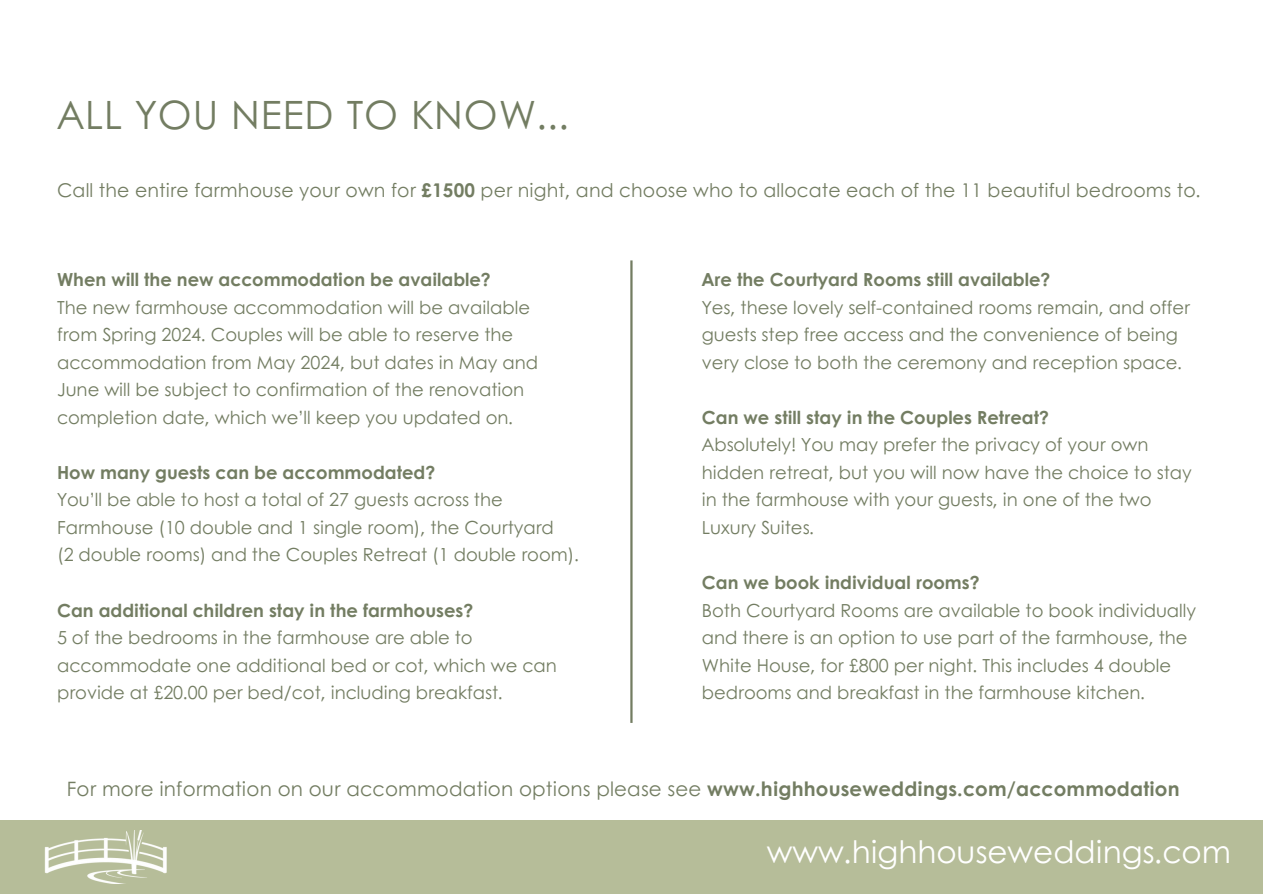
<style>
.page{position:relative;width:1263px;height:894px;background:#fff}
.page>*{position:absolute;margin:0;border:0;box-sizing:border-box;transform-origin:0 0}
.t1{font:39px "Century Gothic";letter-spacing:.025em;color:#737d62}
.t2{font:30.9px "Century Gothic";color:#fff}
.t3{font:19.8px "Century Gothic";letter-spacing:.01em;color:#737d62}
.t4{font:18.9px "Century Gothic";letter-spacing:.01em;color:#737d62}
.t5{font:18px/27.5px "Century Gothic";color:#737d62}
.s1{font-weight:700}
</style>
<div class="page">
<hr style="left:630px;top:260px;width:3px;height:462px;background:#737d62">
<div style="left:0;top:820px;width:1263px;height:73px;background:#b6bd99"></div>
<img style="left:44px;top:830px;width:123px;height:53px">
<p class="t1" style="left:57px;top:85px;width:513px">ALL YOU NEED TO KNOW...</p>
<h3 class="t4" style="left:57px;top:176px;width:1145px">Call the entire farmhouse your own for <span class="s1">£1500</span> per night, and choose who to allocate each of the 11 beautiful bedrooms to.</h3>
<h3 class="t5" style="left:57px;top:265px;width:482px"><span class="s1">When will the new accommodation be available?<br></span>The new farmhouse accommodation will be available from Spring 2024. Couples will be able to reserve the accommodation from May 2024, but dates in May and June will be subject to confirmation of the renovation completion date, which we’ll keep you updated on.</h3>
<h3 class="t5" style="left:57px;top:457px;width:523px"><span class="s1">How many guests can be accommodated?<br></span>You’ll be able to host a total of 27 guests across the Farmhouse (10 double and 1 single room), the Courtyard<br>(2 double rooms) and the Couples Retreat (1 double room).</h3>
<p class="t5" style="left:57px;top:595px;width:501px"><span class="s1">Can additional children stay in the farmhouses?<br></span>5 of the bedrooms in the farmhouse are able to accommodate one additional bed or cot, which we can provide at £20.00 per bed/cot, including breakfast.</p>
<h3 class="t5" style="left:702px;top:265px;width:490px"><span class="s1">Are the Courtyard Rooms still available?<br></span>Yes, these lovely self-contained rooms remain, and offer guests step free access and the convenience of being very close to both the ceremony and reception space.</h3>
<h3 class="t5" style="left:702px;top:402px;width:491px"><span class="s1">Can we still stay in the Couples Retreat?<br></span>Absolutely! You may prefer the privacy of your own hidden retreat, but you will now have the choice to stay in the farmhouse with your guests, in one of the two Luxury Suites.</h3>
<h3 class="t5" style="left:702px;top:567px;width:496px"><span class="s1">Can we book individual rooms?<br></span>Both Courtyard Rooms are available to book individually and there is an option to use part of the farmhouse, the White House, for £800 per night. This includes 4 double bedrooms and breakfast in the farmhouse kitchen.</h3>
<p class="t3" style="left:67px;top:773px;width:1114px">For more information on our accommodation options please see <span class="s1">www.highhouseweddings.com/accommodation</span></p>
<h2 class="t2" style="left:767px;top:828px;width:466px">www.highhouseweddings.com</h2>
</div>
